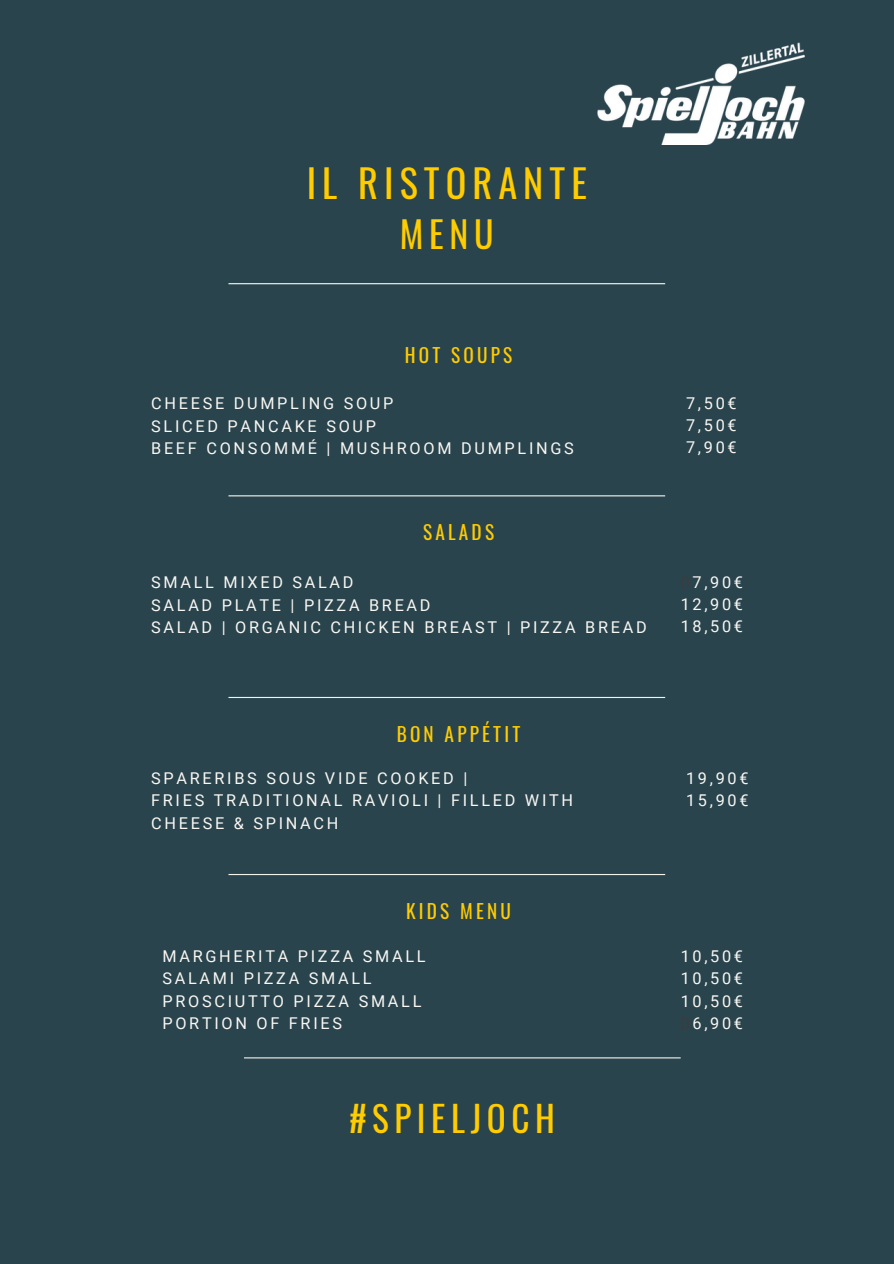
<style>
.page{position:relative;width:894px;height:1264px;background:#fff}
.page>*{position:absolute;margin:0;border:0;box-sizing:border-box;transform-origin:0 0}
.t1{font:38.25px "Oswald";letter-spacing:.16em;color:#fc0}
.t2{font:35.85px "Oswald";color:#fc0}
.t3{font:35.25px "Oswald";letter-spacing:.16em;color:#fc0}
.t4{font:19.2px "Oswald";letter-spacing:.165em;color:#fc0}
.t5{font:16.2px/22.4px "Roboto";letter-spacing:.165em;color:#f8f7f2}
.s1{color:#3c3c3c}
</style>
<div class="page">
<div style="left:0;top:0;width:893px;height:1263px;background:#2a444e"></div>
<hr style="left:228px;top:283px;width:437px;height:1px;background:#f8f7f2">
<hr style="left:228px;top:495px;width:437px;height:1px;background:#f4f3eb">
<hr style="left:228px;top:697px;width:437px;height:1px;background:#f4f3eb">
<hr style="left:228px;top:874px;width:437px;height:1px;background:#f4f3eb">
<hr style="left:244px;top:1057px;width:436px;height:1px;background:#f4f3eb">
<img style="left:597px;top:42px;width:206px;height:102px">
<h2 class="t1" style="left:306px;top:153px;width:282px">IL RISTORANTE</h2>
<p class="t2" style="left:400px;top:206px;width:95px">MENU</p>
<p class="t4" style="left:404px;top:340px;width:109px">HOT SOUPS</p>
<p class="t5" style="left:151px;top:393px;width:244px">CHEESE DUMPLING SOUP</p>
<p class="t5" style="left:151px;top:415px;width:226px">SLICED PANCAKE SOUP</p>
<p class="t5" style="left:151px;top:437px;width:424px">BEEF CONSOMMÉ | MUSHROOM DUMPLINGS</p>
<h2 class="t4" style="left:423px;top:517px;width:73px">SALADS</h2>
<p class="t5" style="left:151px;top:571px;width:204px">SMALL MIXED SALAD</p>
<h1 class="t5" style="left:151px;top:594px;width:281px">SALAD PLATE | PIZZA BREAD</h1>
<h1 class="t5" style="left:151px;top:616px;width:497px">SALAD | ORGANIC CHICKEN BREAST | PIZZA BREAD</h1>
<p class="t5" style="left:686px;top:392px;width:52px">7,50€</p>
<p class="t5" style="left:686px;top:414px;width:52px">7,50€</p>
<p class="t5" style="left:686px;top:436px;width:52px">7,90€</p>
<p class="t5" style="left:680px;top:571px;width:64px"><span class="s1">0</span>7,90€</p>
<p class="t5" style="left:680px;top:593px;width:64px">12,90€</p>
<p class="t5" style="left:680px;top:615px;width:64px">18,50€</p>
<p class="t4" style="left:396px;top:718px;width:125px">BON APPÉTIT</p>
<p class="t5" style="left:151px;top:767px;width:423px">SPARERIBS SOUS VIDE COOKED |<br>FRIES TRADITIONAL RAVIOLI | FILLED WITH<br>CHEESE &amp; SPINACH</p>
<p class="t5" style="left:686px;top:767px;width:64px">19,90€</p>
<p class="t5" style="left:686px;top:789px;width:64px">15,90€</p>
<p class="t4" style="left:406px;top:896px;width:106px">KIDS MENU</p>
<p class="t5" style="left:162px;top:945px;width:265px">MARGHERITA PIZZA SMALL<br>SALAMI PIZZA SMALL<br>PROSCIUTTO PIZZA SMALL<br>PORTION OF FRIES</p>
<h2 class="t5" style="left:680px;top:945px;width:64px">10,50€</h2>
<p class="t5" style="left:680px;top:967px;width:64px">10,50€</p>
<p class="t5" style="left:680px;top:990px;width:64px">10,50€</p>
<p class="t5" style="left:680px;top:1012px;width:64px"><span class="s1">0</span>6,90€</p>
<h2 class="t3" style="left:349px;top:1090px;width:207px">#SPIELJOCH</h2>
</div>
